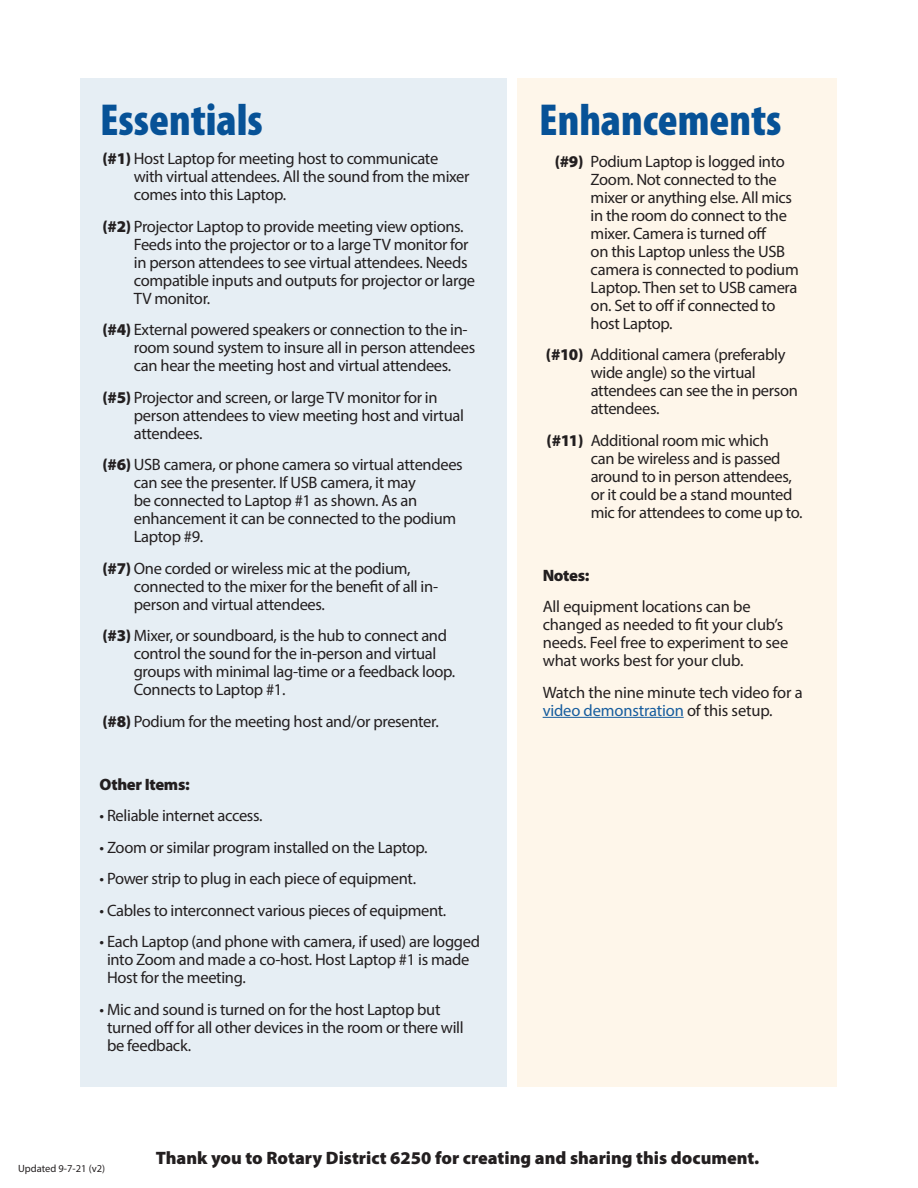
<style>
.page{position:relative;width:918px;height:1188px;background:#fff}
.page>*{position:absolute;margin:0;border:0;box-sizing:border-box;transform-origin:0 0}
.t1{font:900 condensed 45px "Myriad Pro";color:#075297}
.t2{font:900 18px "Myriad Pro";color:#231f20}
.t3{font:16.5px/18px "Myriad Pro";letter-spacing:-.02em;color:#231f20}
.t4{font:900 16.5px "Myriad Pro";letter-spacing:-.02em;color:#231f20}
.t5{font:10.5px "Myriad Pro";color:#231f20}
.s1{font-weight:900}
.s2{color:#175d9e}
</style>
<div class="page">
<div style="left:81px;top:78px;width:426px;height:1008px;background:#e6eef4"></div>
<div style="left:517px;top:78px;width:320px;height:1008px;background:#fef6ea"></div>
<hr style="left:543px;top:717px;width:141px;height:1px;background:#175d9e">
<h1 class="t1" style="left:100px;top:95px;width:164px">Essentials</h1>
<p class="t3" style="left:134px;top:149px;width:337px;text-indent:-31px"><span class="s1">(#1)</span> Host Laptop for meeting host to communicate with virtual attendees. All the sound from the mixer comes into this Laptop.</p>
<p class="t3" style="left:134px;top:217px;width:343px;text-indent:-31px"><span class="s1">(#2)</span> Projector Laptop to provide meeting view options.<br>Feeds into the projector or to a large TV monitor for in person attendees to see virtual attendees. Needs compatible inputs and outputs for projector or large TV monitor.</p>
<p class="t3" style="left:134px;top:320px;width:343px;text-indent:-31px"><span class="s1">(#4)</span> External powered speakers or connection to the in&shy;room sound system to insure all in person attendees can hear the meeting host and virtual attendees.</p>
<p class="t3" style="left:134px;top:388px;width:332px;text-indent:-31px"><span class="s1">(#5)</span> Projector and screen, or large TV monitor for in person attendees to view meeting host and virtual attendees.</p>
<p class="t3" style="left:134px;top:455px;width:330px;text-indent:-31px"><span class="s1">(#6)</span> USB camera, or phone camera so virtual attendees can see the presenter. If USB camera, it may<br>be connected to Laptop #1 as shown. As an enhancement it can be connected to the podium Laptop #9.</p>
<p class="t3" style="left:134px;top:559px;width:306px;text-indent:-31px"><span class="s1">(#7)</span> One corded or wireless mic at the podium, connected to the mixer for the benefit of all in&shy;person and virtual attendees.</p>
<p class="t3" style="left:134px;top:626px;width:323px;text-indent:-31px"><span class="s1">(#3)</span> Mixer, or soundboard, is the hub to connect and control the sound for the in-person and virtual groups with minimal lag-time or a feedback loop.<br>Connects to Laptop #1.</p>
<p class="t3" style="left:102px;top:712px;width:338px"><span class="s1">(#8)</span> Podium for the meeting host and/or presenter.</p>
<p class="t4" style="left:100px;top:775px;width:92px">Other Items:</p>
<p class="t3" style="left:100px;top:806px;width:165px">• Reliable internet access.</p>
<p class="t3" style="left:100px;top:838px;width:330px">• Zoom or similar program installed on the Laptop.</p>
<p class="t3" style="left:100px;top:869px;width:318px">• Power strip to plug in each piece of equipment.</p>
<p class="t3" style="left:100px;top:901px;width:348px">• Cables to interconnect various pieces of equipment.</p>
<p class="t3" style="left:107px;top:932px;width:375px;text-indent:-7px">• Each Laptop (and phone with camera, if used) are logged into Zoom and made a co-host. Host Laptop #1 is made<br>Host for the meeting.</p>
<p class="t3" style="left:107px;top:1000px;width:358px;text-indent:-7px">• Mic and sound is turned on for the host Laptop but turned off for all other devices in the room or there will be feedback.</p>
<h1 class="t1" style="left:539px;top:95px;width:244px">Enhancements</h1>
<p class="t3" style="left:591px;top:152px;width:210px;text-indent:-36px"><span class="s1">(#9)</span> Podium Laptop is logged into<br>Zoom. Not connected to the mixer or anything else. All mics in the room do connect to the mixer. Camera is turned off<br>on this Laptop unless the USB camera is connected to podium<br>Laptop. Then set to USB camera on. Set to off if connected to host Laptop.</p>
<p class="t3" style="left:591px;top:345px;width:209px;text-indent:-45px"><span class="s1">(#10)</span> Additional camera (preferably wide angle) so the virtual attendees can see the in person attendees.</p>
<p class="t3" style="left:591px;top:431px;width:214px;text-indent:-44px"><span class="s1">(#11)</span> Additional room mic which<br>can be wireless and is passed around to in person attendees, or it could be a stand mounted mic for attendees to come up to.</p>
<p class="t4" style="left:543px;top:566px;width:48px">Notes:</p>
<p class="t3" style="left:543px;top:597px;width:247px">All equipment locations can be changed as needed to fit your club’s needs. Feel free to experiment to see what works best for your club.</p>
<p class="t3" style="left:543px;top:683px;width:262px">Watch the nine minute tech video for a <span class="s2">video demonstration</span> of this setup.</p>
<p class="t5" style="left:18px;top:1162px;width:89px">Updated 9-7-21 (v2)</p>
<p class="t2" style="left:156px;top:1148px;width:605px">Thank you to Rotary District 6250 for creating and sharing this document.</p>
</div>
